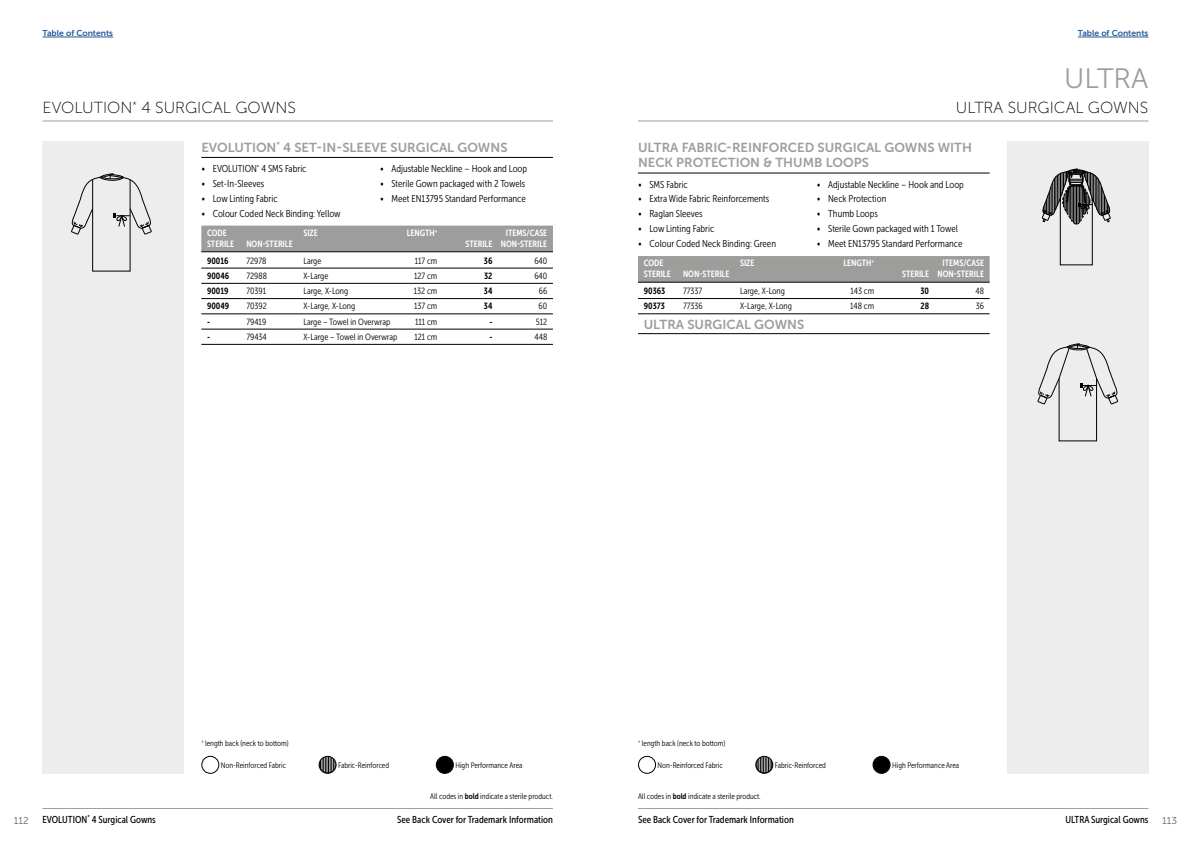
<style>
.page{position:relative;width:1191px;height:842px;background:#fff}
.page>*{position:absolute;margin:0;border:0;box-sizing:border-box;transform-origin:0 0}
.t1{font:28px "Museo Sans 300";color:#9d9d9c}
.t2{font:16px "Museo Sans 100";color:#000}
.t3{font:13px/15.6px "Museo Sans 700";color:#9d9d9c}
.t4{font:10px "Museo Sans Cond 300";color:#000}
.t5{font:10px "Museo Sans Cond 500";color:#000}
.t6{font:10px "Museo Sans 300";color:#646363}
.t7{font:9px "Museo Sans Cond 300";color:#000}
.t8{font:9px "Museo Sans Cond 700";color:#fff}
.t9{font:9px "Museo Sans Cond 700";color:#000}
.t10{font:8.5px "Museo Sans 700";color:#275b9b}
.t11{font:8px "Museo Sans Cond 300";color:#000}
.s1{font-family:"Museo Sans Cond 700"}
</style>
<div class="page">
<hr style="left:638px;top:808px;width:510px;height:1px;background:#9d9d9c">
<div style="left:1006px;top:142px;width:142px;height:632px;background:#ededed"></div>
<hr style="left:638px;top:120px;width:510px;height:1px;background:#9d9d9c">
<div style="left:638px;top:756px;width:18px;height:18px;border:1px solid #000;border-radius:50%"></div>
<svg style="left:756px;top:756px;width:17px;height:17px"></svg>
<div style="left:755px;top:756px;width:18px;height:18px;border:1px solid #000;border-radius:50%"></div>
<svg style="left:874px;top:756px;width:16px;height:17px"></svg>
<div style="left:872px;top:756px;width:18px;height:18px;border:1px solid #000;border-radius:50%"></div>
<hr style="left:43px;top:808px;width:510px;height:1px;background:#9d9d9c">
<div style="left:43px;top:142px;width:141px;height:632px;background:#ededed"></div>
<hr style="left:43px;top:120px;width:510px;height:1px;background:#9d9d9c">
<div style="left:201px;top:756px;width:18px;height:18px;border:1px solid #000;border-radius:50%"></div>
<svg style="left:320px;top:756px;width:16px;height:17px"></svg>
<div style="left:318px;top:756px;width:18px;height:18px;border:1px solid #000;border-radius:50%"></div>
<svg style="left:436px;top:756px;width:17px;height:17px"></svg>
<div style="left:436px;top:756px;width:18px;height:18px;border:1px solid #000;border-radius:50%"></div>
<hr style="left:201px;top:157px;width:352px;height:1px;background:#000">
<div style="left:201px;top:226px;width:352px;height:26px;background:#9d9d9c"></div>
<hr style="left:201px;top:251px;width:352px;height:1px;background:#000">
<hr style="left:201px;top:268px;width:352px;height:1px;background:#000">
<hr style="left:201px;top:283px;width:352px;height:1px;background:#000">
<hr style="left:201px;top:298px;width:352px;height:1px;background:#000">
<hr style="left:201px;top:314px;width:352px;height:1px;background:#000">
<hr style="left:201px;top:329px;width:352px;height:1px;background:#000">
<hr style="left:201px;top:344px;width:352px;height:1px;background:#000">
<svg style="left:71px;top:173px;width:81px;height:99px"></svg>
<hr style="left:638px;top:173px;width:351px;height:1px;background:#000">
<div style="left:638px;top:256px;width:351px;height:26px;background:#9d9d9c"></div>
<hr style="left:638px;top:282px;width:351px;height:1px;background:#000">
<hr style="left:638px;top:298px;width:351px;height:1px;background:#000">
<hr style="left:638px;top:314px;width:351px;height:1px;background:#000">
<hr style="left:638px;top:333px;width:351px;height:1px;background:#000">
<svg style="left:1042px;top:169px;width:68px;height:97px"></svg>
<svg style="left:1037px;top:343px;width:81px;height:98px"></svg>
<hr style="left:1077px;top:37px;width:71px;height:1px;background:#275b9b">
<hr style="left:43px;top:37px;width:70px;height:1px;background:#275b9b">
<p class="t10" style="left:43px;top:28px;width:72px">Table of Contents</p>
<p class="t10" style="left:1077px;top:28px;width:72px">Table of Contents</p>
<h2 class="t2" style="left:43px;top:99px;width:255px">EVOLUTION<sup>*</sup> 4 SURGICAL GOWNS</h2>
<h3 class="t3" style="left:201px;top:139px;width:308px">EVOLUTION<sup>*</sup> 4 SET-IN-SLEEVE SURGICAL GOWNS</h3>
<p class="t4" style="left:201px;top:163px;width:107px">• EVOLUTION<sup>*</sup> 4 SMS Fabric</p>
<p class="t4" style="left:201px;top:178px;width:64px">• Set-In-Sleeves</p>
<p class="t4" style="left:201px;top:193px;width:78px">• Low Linting Fabric</p>
<p class="t4" style="left:201px;top:208px;width:141px">• Colour Coded Neck Binding: Yellow</p>
<p class="t4" style="left:380px;top:163px;width:149px">• Adjustable Neckline – Hook and Loop</p>
<p class="t4" style="left:380px;top:178px;width:147px">• Sterile Gown packaged with 2 Towels</p>
<p class="t4" style="left:380px;top:193px;width:147px">• Meet EN13795 Standard Performance</p>
<p class="t8" style="left:207px;top:228px;width:21px">CODE</p>
<p class="t8" style="left:303px;top:228px;width:16px">SIZE</p>
<p class="t8" style="left:407px;top:228px;width:32px">LENGTH<sup>+</sup></p>
<p class="t8" style="left:506px;top:228px;width:43px">ITEMS/CASE</p>
<p class="t8" style="left:207px;top:239px;width:29px">STERILE</p>
<p class="t8" style="left:246px;top:239px;width:48px">NON-STERILE</p>
<p class="t8" style="left:465px;top:239px;width:83px">STERILE NON-STERILE</p>
<p class="t9" style="left:207px;top:256px;width:23px">90016</p>
<p class="t7" style="left:246px;top:256px;width:22px">72978</p>
<p class="t7" style="left:303px;top:256px;width:19px">Large</p>
<p class="t7" style="left:415px;top:256px;width:24px">117 cm</p>
<p class="t9" style="left:484px;top:256px;width:10px">36</p>
<p class="t7" style="left:534px;top:256px;width:14px">640</p>
<p class="t9" style="left:207px;top:271px;width:24px">90046</p>
<p class="t7" style="left:246px;top:271px;width:22px">72988</p>
<p class="t7" style="left:303px;top:271px;width:26px">X-Large</p>
<p class="t7" style="left:414px;top:271px;width:25px">127 cm</p>
<p class="t9" style="left:484px;top:271px;width:10px">32</p>
<p class="t7" style="left:534px;top:271px;width:14px">640</p>
<p class="t9" style="left:207px;top:286px;width:23px">90019</p>
<p class="t7" style="left:246px;top:286px;width:21px">70391</p>
<p class="t7" style="left:303px;top:286px;width:46px">Large, X-Long</p>
<p class="t7" style="left:414px;top:286px;width:25px">132 cm</p>
<p class="t9" style="left:484px;top:286px;width:10px">34</p>
<p class="t7" style="left:539px;top:286px;width:10px">66</p>
<p class="t9" style="left:207px;top:301px;width:24px">90049</p>
<p class="t7" style="left:246px;top:301px;width:22px">70392</p>
<p class="t7" style="left:303px;top:301px;width:53px">X-Large, X-Long</p>
<p class="t7" style="left:414px;top:301px;width:25px">137 cm</p>
<p class="t9" style="left:484px;top:301px;width:10px">34</p>
<p class="t7" style="left:538px;top:301px;width:10px">60</p>
<p class="t9" style="left:207px;top:317px;width:5px">-</p>
<p class="t7" style="left:246px;top:317px;width:21px">79419</p>
<p class="t7" style="left:303px;top:317px;width:89px">Large – Towel in Overwrap</p>
<p class="t7" style="left:415px;top:317px;width:24px">111 cm</p>
<p class="t9" style="left:489px;top:317px;width:5px">-</p>
<p class="t7" style="left:536px;top:317px;width:13px">512</p>
<p class="t9" style="left:207px;top:332px;width:5px">-</p>
<p class="t7" style="left:246px;top:332px;width:22px">79434</p>
<p class="t7" style="left:303px;top:332px;width:96px">X-Large – Towel in Overwrap</p>
<p class="t7" style="left:414px;top:332px;width:24px">121 cm</p>
<p class="t9" style="left:489px;top:332px;width:5px">-</p>
<p class="t7" style="left:534px;top:332px;width:14px">448</p>
<h1 class="t1" style="left:1064px;top:63px;width:86px">ULTRA</h1>
<h2 class="t2" style="left:955px;top:99px;width:194px">ULTRA SURGICAL GOWNS</h2>
<h3 class="t3" style="left:638px;top:139px;width:335px">ULTRA FABRIC-REINFORCED SURGICAL GOWNS WITH<br>NECK PROTECTION &amp; THUMB LOOPS</h3>
<p class="t4" style="left:638px;top:179px;width:51px">• SMS Fabric</p>
<p class="t4" style="left:638px;top:194px;width:133px">• Extra Wide Fabric Reinforcements</p>
<p class="t4" style="left:638px;top:208px;width:66px">• Raglan Sleeves</p>
<p class="t4" style="left:638px;top:223px;width:78px">• Low Linting Fabric</p>
<p class="t4" style="left:638px;top:238px;width:139px">• Colour Coded Neck Binding: Green</p>
<p class="t4" style="left:817px;top:179px;width:149px">• Adjustable Neckline – Hook and Loop</p>
<p class="t4" style="left:817px;top:194px;width:71px">• Neck Protection</p>
<p class="t4" style="left:817px;top:208px;width:63px">• Thumb Loops</p>
<p class="t4" style="left:817px;top:223px;width:142px">• Sterile Gown packaged with 1 Towel</p>
<p class="t4" style="left:817px;top:238px;width:147px">• Meet EN13795 Standard Performance</p>
<p class="t8" style="left:643px;top:258px;width:21px">CODE</p>
<p class="t8" style="left:740px;top:258px;width:16px">SIZE</p>
<p class="t8" style="left:843px;top:258px;width:32px">LENGTH<sup>+</sup></p>
<p class="t8" style="left:942px;top:258px;width:43px">ITEMS/CASE</p>
<p class="t8" style="left:643px;top:269px;width:29px">STERILE</p>
<p class="t8" style="left:683px;top:269px;width:48px">NON-STERILE</p>
<p class="t8" style="left:902px;top:269px;width:83px">STERILE NON-STERILE</p>
<p class="t9" style="left:643px;top:286px;width:23px">90363</p>
<p class="t7" style="left:683px;top:286px;width:21px">77337</p>
<p class="t7" style="left:740px;top:286px;width:46px">Large, X-Long</p>
<p class="t7" style="left:850px;top:286px;width:25px">143 cm</p>
<p class="t9" style="left:920px;top:286px;width:10px">30</p>
<p class="t7" style="left:975px;top:286px;width:10px">48</p>
<p class="t9" style="left:643px;top:301px;width:23px">90373</p>
<p class="t7" style="left:683px;top:301px;width:21px">77336</p>
<p class="t7" style="left:740px;top:301px;width:53px">X-Large, X-Long</p>
<p class="t7" style="left:850px;top:301px;width:25px">148 cm</p>
<p class="t9" style="left:920px;top:301px;width:10px">28</p>
<p class="t7" style="left:975px;top:301px;width:10px">36</p>
<h3 class="t3" style="left:643px;top:317px;width:162px">ULTRA SURGICAL GOWNS</h3>
<p class="t6" style="left:14px;top:816px;width:16px">112</p>
<p class="t11" style="left:201px;top:739px;width:89px"><sup>+</sup> length back (neck to bottom)</p>
<p class="t11" style="left:221px;top:761px;width:67px">Non-Reinforced Fabric</p>
<p class="t11" style="left:338px;top:761px;width:53px">Fabric-Reinforced</p>
<p class="t11" style="left:455px;top:761px;width:69px">High Performance Area</p>
<p class="t11" style="left:430px;top:792px;width:124px">All codes in <span class="s1">bold</span> indicate a sterile product.</p>
<p class="t5" style="left:43px;top:814px;width:115px">EVOLUTION<sup>*</sup> 4 Surgical Gowns</p>
<p class="t5" style="left:397px;top:814px;width:157px">See Back Cover for Trademark Information</p>
<p class="t11" style="left:638px;top:739px;width:89px"><sup>+</sup> length back (neck to bottom)</p>
<p class="t11" style="left:657px;top:761px;width:67px">Non-Reinforced Fabric</p>
<p class="t11" style="left:775px;top:761px;width:53px">Fabric-Reinforced</p>
<p class="t11" style="left:892px;top:761px;width:69px">High Performance Area</p>
<p class="t11" style="left:638px;top:792px;width:124px">All codes in <span class="s1">bold</span> indicate a sterile product.</p>
<p class="t5" style="left:638px;top:814px;width:157px">See Back Cover for Trademark Information</p>
<p class="t5" style="left:1065px;top:814px;width:84px">ULTRA Surgical Gowns</p>
<p class="t6" style="left:1162px;top:816px;width:16px">113</p>
</div>
